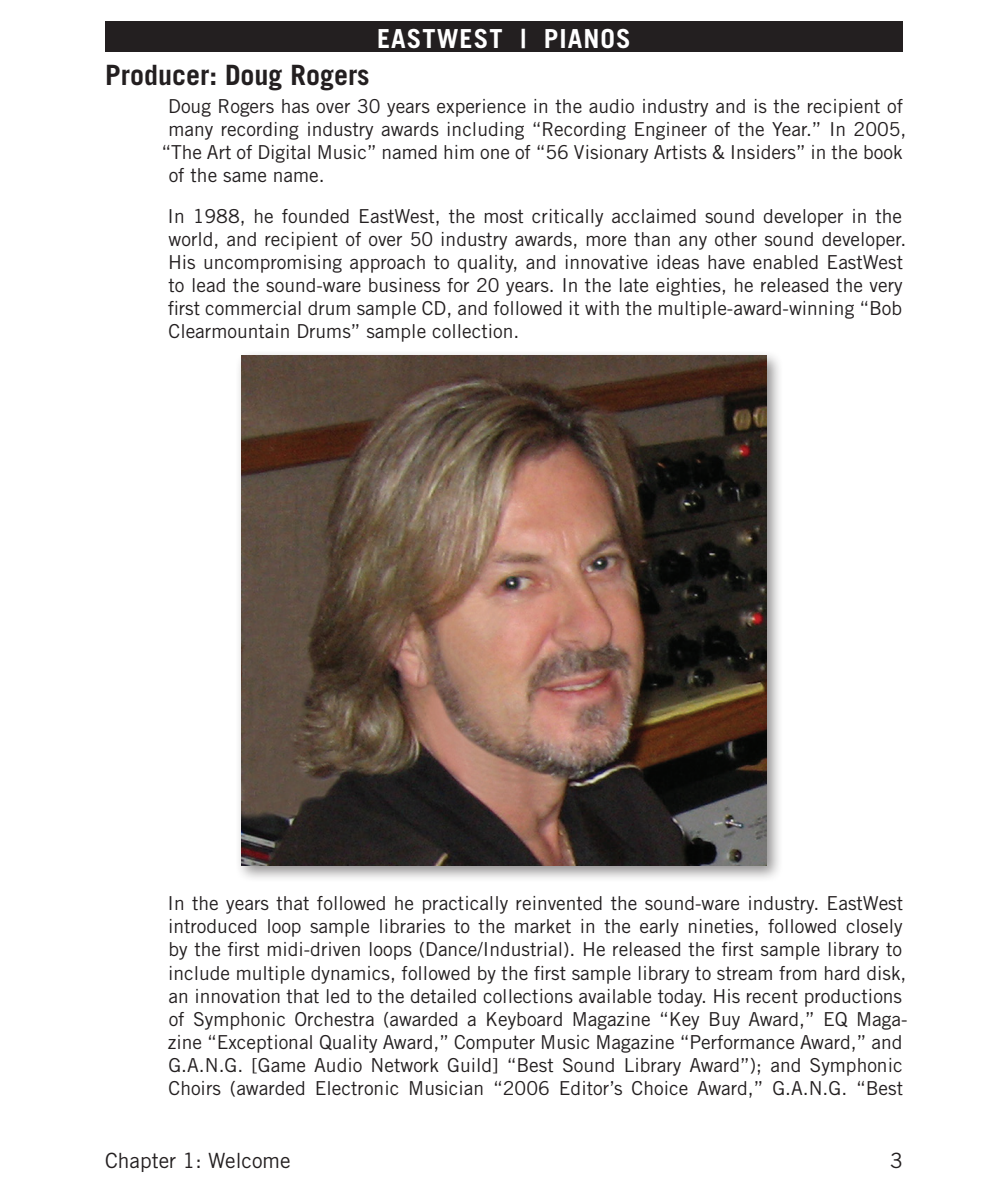
<style>
.page{position:relative;width:1008px;height:1197px;background:#fff}
.page>*{position:absolute;margin:0;border:0;box-sizing:border-box;transform-origin:0 0}
.Major_Section__top_o{font:700 28px "Trade Gothic LT";color:#231f20}
.t1{font:700 26.25px "Trade Gothic LT";letter-spacing:.04em;color:#fff}
.t2{font:21px "Trade Gothic LT";color:#231f20}
.Text{font:19.25px/23.1px "Trade Gothic LT";color:#231f20}
</style>
<div class="page">
<div style="left:105px;top:21px;width:798px;height:31px;background:#231f20"></div>
<div style="left:235px;top:349px;width:549px;height:533px;background:#231f20;opacity:.5"></div>
<img style="left:242px;top:356px;width:524px;height:509px">
<h2 class="t1" style="left:377px;top:22px;width:255px">EASTWEST | PIANOS</h2>
<p class="Major_Section__top_o" style="left:105px;top:57px;width:266px">Producer: Doug Rogers</p>
<p class="Text" style="left:168px;top:94px;width:737px">Doug Rogers has over 30 years experience in the audio industry and is the recipient of</p>
<p class="Text" style="left:169px;top:117px;width:739px">many recording industry awards including “Recording Engineer of the Year.” In 2005,</p>
<p class="Text" style="left:161px;top:141px;width:743px">“The Art of Digital Music” named him one of “56 Visionary Artists &amp; Insiders” in the book</p>
<p class="Text" style="left:169px;top:164px;width:158px">of the same name.</p>
<p class="Text" style="left:168px;top:204px;width:740px">In 1988, he founded EastWest, the most critically acclaimed sound developer in the world, and recipient of over 50 industry awards, more than any other sound developer.<br>His uncompromising approach to quality, and innovative ideas have enabled EastWest to lead the sound-ware business for 20 years. In the late eighties, he released the very first commercial drum sample CD, and followed it with the multiple-award-winning “Bob Clearmountain Drums” sample collection.</p>
<p class="Text" style="left:168px;top:892px;width:741px">In the years that followed he practically reinvented the sound-ware industry. EastWest introduced loop sample libraries to the market in the early nineties, followed closely by the first midi-driven loops (Dance/Industrial). He released the first sample library to include multiple dynamics, followed by the first sample library to stream from hard disk, an innovation that led to the detailed collections available today. His recent productions of Symphonic Orchestra (awarded a Keyboard Magazine “Key Buy Award,” EQ Maga&shy;zine “Exceptional Quality Award,” Computer Music Magazine “Performance Award,” and G.A.N.G. [Game Audio Network Guild] “Best Sound Library Award”); and Symphonic Choirs (awarded Electronic Musician “2006 Editor’s Choice Award,” G.A.N.G. “Best</p>
<p class="t2" style="left:105px;top:1148px;width:187px">Chapter 1: Welcome</p>
<p class="t2" style="left:890px;top:1148px;width:14px">3</p>
</div>
